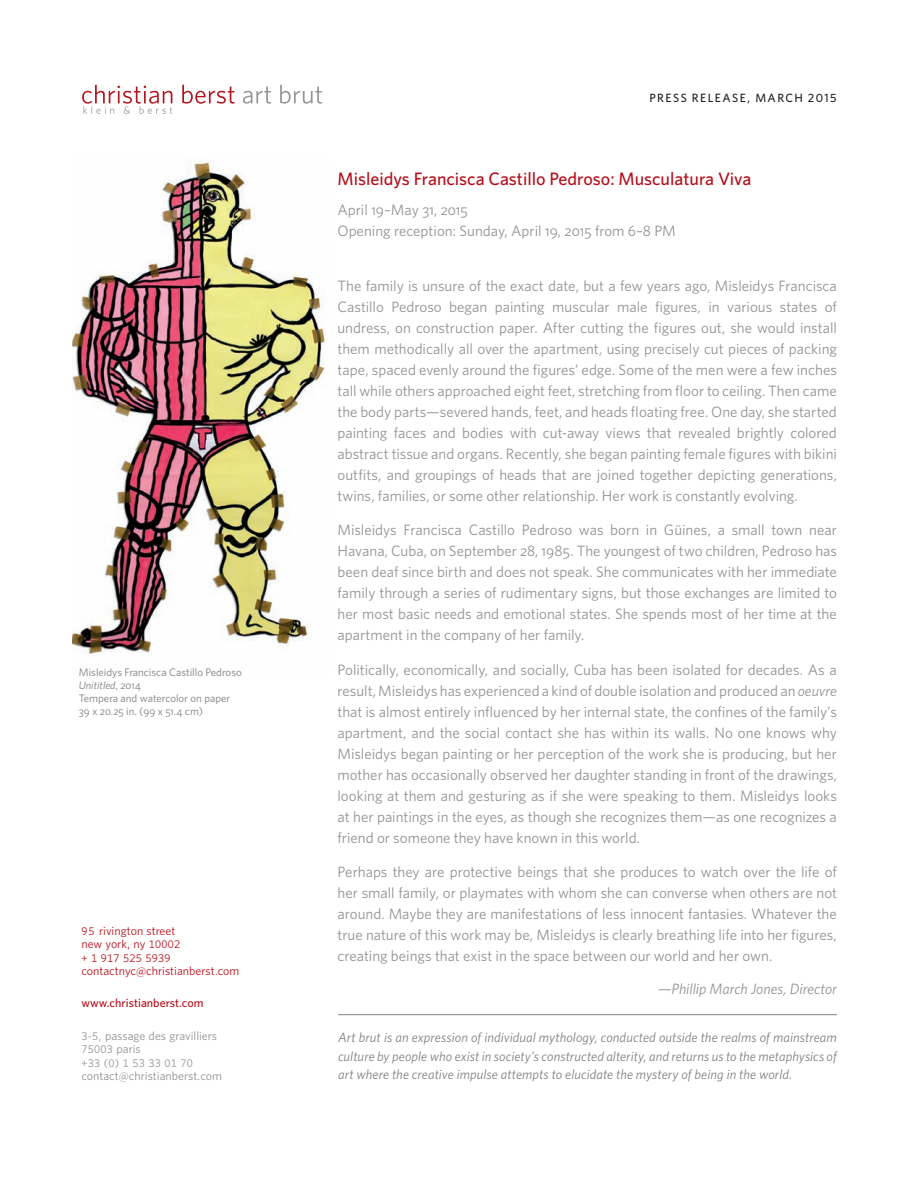
<style>
.page{position:relative;width:918px;height:1188px;background:#fff}
.page>*{position:absolute;margin:0;border:0;box-sizing:border-box;transform-origin:0 0}
.t1{font:500 18px "Whitney";color:#b50e1a}
.t2{font:15px/21px "Whitney";color:#919295;text-align:justify}
.t3{font:italic 15px "Whitney";letter-spacing:-.005em;color:#919295}
.t4{font:italic 13.5px/18.8px "Whitney";letter-spacing:.005em;color:#808084;text-align:justify}
.t5{font:12px "Whitney";color:#b50e1a}
.t6{font:12px "Whitney";color:#919295}
.t7{font:500 12px "Whitney";color:#b50e1a}
.t8{font:500 12px "Whitney";letter-spacing:.12em;color:#231f20}
.t9{font:11.25px "Whitney";color:#919295}
.t10{font:11.25px "Whitney";color:#b50e1a}
.t11{font:10.8px/13px "Whitney";color:#7e7e82}
.s1{font-style:italic}
.s2{font-size:11.25px}
.s3{font-size:12px}
</style>
<div class="page">
<svg style="left:82px;top:85px;width:90px;height:29px"></svg>
<svg style="left:182px;top:85px;width:53px;height:19px"></svg>
<svg style="left:243px;top:86px;width:28px;height:18px"></svg>
<svg style="left:280px;top:85px;width:42px;height:19px"></svg>
<img style="left:72px;top:162px;width:253px;height:492px">
<hr style="left:338px;top:1014px;width:499px;height:1px;background:#808084">
<p class="t11" style="left:79px;top:666px;width:164px">Misleidys Francisca Castillo Pedroso<br><span class="s1">Unititled</span>, 2014</p>
<p class="t11" style="left:79px;top:692px;width:153px">Tempera and watercolor on paper</p>
<p class="t11" style="left:79px;top:705px;width:126px">39 x 20.25 in. (99 x 51.4 cm)</p>
<p class="t5" style="left:81px;top:922px;width:95px"><span class="s2">95</span> rivington street</p>
<p class="t5" style="left:81px;top:936px;width:100px">new york, ny <span class="s2">10002</span></p>
<p class="t10" style="left:81px;top:950px;width:91px">+ 1 917 525 5939</p>
<p class="t5" style="left:81px;top:963px;width:159px">contactnyc@christianberst.com</p>
<p class="t7" style="left:81px;top:995px;width:124px">www.christianberst.com</p>
<p class="t6" style="left:81px;top:1028px;width:137px"><span class="s2">3-5,</span> passage des gravilliers</p>
<p class="t9" style="left:81px;top:1042px;width:61px">75003 <span class="s3">paris</span></p>
<p class="t9" style="left:81px;top:1055px;width:113px">+33 (0) 1 53 33 01 70</p>
<p class="t6" style="left:81px;top:1068px;width:142px">contact@christianberst.com</p>
<p class="t8" style="left:650px;top:90px;width:189px">PRESS RELEASE, MARCH 2015</p>
<p class="t1" style="left:338px;top:167px;width:415px">Misleidys Francisca Castillo Pedroso: Musculatura Viva</p>
<p class="t2" style="left:338px;top:199px;width:340px">April 19–May 31, 2015<br>Opening reception: Sunday, April 19, 2015 from 6–8 PM</p>
<p class="t2" style="left:338px;top:275px;width:501px">The family is unsure of the exact date, but a few years ago, Misleidys Francisca Castillo Pedroso began painting muscular male figures, in various states of undress, on construction paper. After cutting the figures out, she would install them methodically all over the apartment, using precisely cut pieces of packing tape, spaced evenly around the figures’ edge. Some of the men were a few inches tall while others approached eight feet, stretching from floor to ceiling. Then came the body parts—severed hands, feet, and heads floating free. One day, she started painting faces and bodies with cut-away views that revealed brightly colored abstract tissue and organs. Recently, she began painting female figures with bikini outfits, and groupings of heads that are joined together depicting generations, twins, families, or some other relationship. Her work is constantly evolving.</p>
<p class="t2" style="left:338px;top:519px;width:501px">Misleidys Francisca Castillo Pedroso was born in Güines, a small town near Havana, Cuba, on September 28, 1985. The youngest of two children, Pedroso has been deaf since birth and does not speak. She communicates with her immediate family through a series of rudimentary signs, but those exchanges are limited to her most basic needs and emotional states. She spends most of her time at the apartment in the company of her family.</p>
<p class="t2" style="left:338px;top:659px;width:501px">Politically, economically, and socially, Cuba has been isolated for decades. As a result, Misleidys has experienced a kind of double isolation and produced an <span class="s1">oeuvre </span>that is almost entirely influenced by her internal state, the confines of the family’s apartment, and the social contact she has within its walls. No one knows why Misleidys began painting or her perception of the work she is producing, but her mother has occasionally observed her daughter standing in front of the drawings, looking at them and gesturing as if she were speaking to them. Misleidys looks at her paintings in the eyes, as though she recognizes them—as one recognizes a friend or someone they have known in this world.</p>
<p class="t2" style="left:338px;top:861px;width:501px">Perhaps they are protective beings that she produces to watch over the life of her small family, or playmates with whom she can converse when others are not around. Maybe they are manifestations of less innocent fantasies. Whatever the true nature of this work may be, Misleidys is clearly breathing life into her figures, creating beings that exist in the space between our world and her own.</p>
<p class="t3" style="left:658px;top:978px;width:181px">—Phillip March Jones, Director</p>
<p class="t4" style="left:338px;top:1027px;width:500px">Art brut is an expression of individual mythology, conducted outside the realms of mainstream culture by people who exist in society’s constructed alterity, and returns us to the metaphysics of art where the creative impulse attempts to elucidate the mystery of being in the world.</p>
</div>
